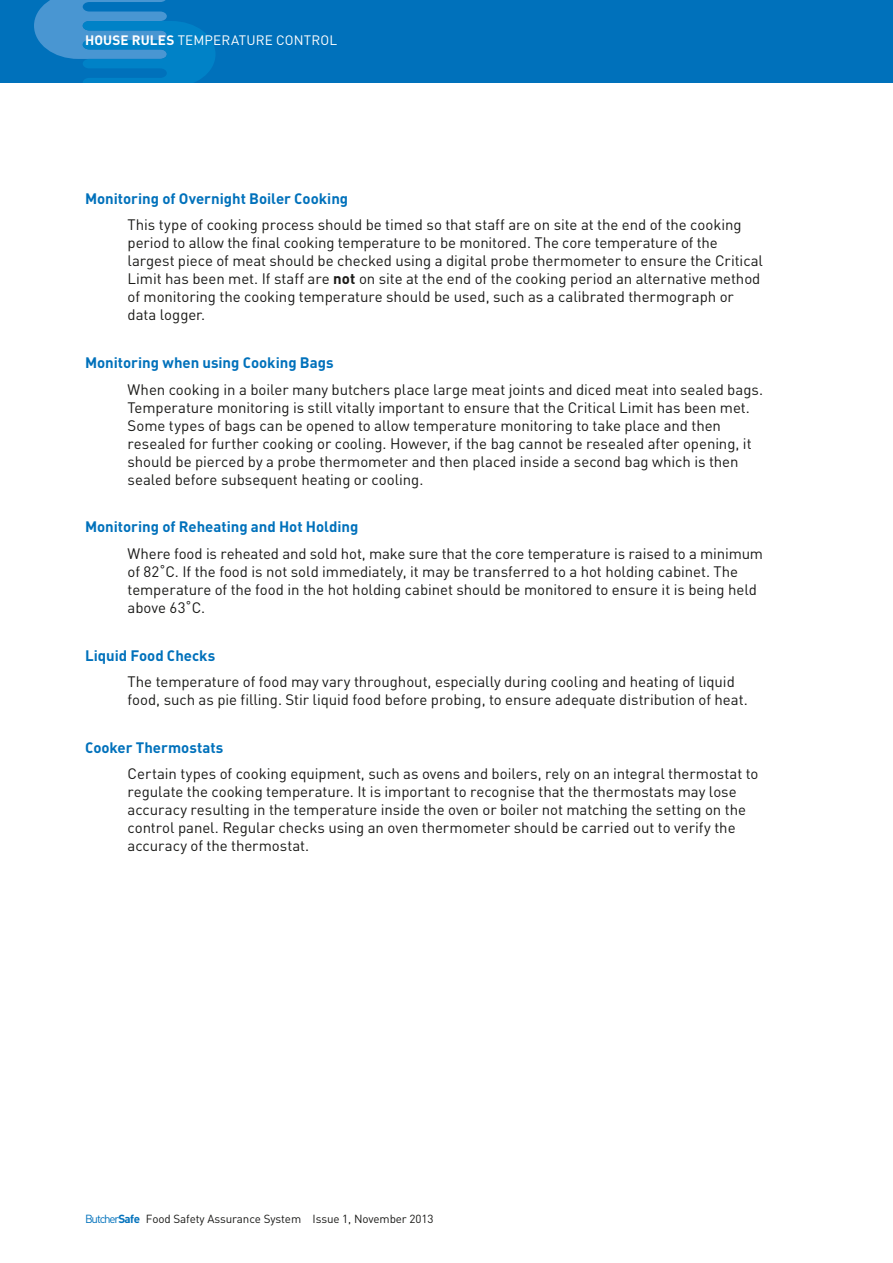
<style>
.page{position:relative;width:893px;height:1263px;background:#fff}
.page>*{position:absolute;margin:0;border:0;box-sizing:border-box;transform-origin:0 0}
.t1{font:15px/18px "DIN";letter-spacing:-.005em;color:#1a1a18}
.Heading_4_BLUE{font:700 15px "DIN";color:#0071bb}
.Running_Header{font:13.5px "DIN";letter-spacing:.01em;color:#fff}
.t2{font:11.7px "DIN";letter-spacing:-.01em;color:#1a1a18}
.s1{font-weight:700}
.s2{color:#0071bb}
.s3{font-weight:700;color:#0071bb}
</style>
<div class="page">
<div style="left:0;top:0;width:893px;height:83px;background:#0071bb"></div>
<svg style="left:34px;top:0;width:181px;height:83px"></svg>
<p class="Running_Header" style="left:85px;top:32px;width:254px"><span class="s1">HOUSE RULES</span> TEMPERATURE CONTROL</p>
<p class="Heading_4_BLUE" style="left:85px;top:189px;width:265px">Monitoring of Overnight Boiler Cooking</p>
<p class="t1" style="left:128px;top:215px;width:637px">This type of cooking process should be timed so that staff are on site at the end of the cooking period to allow the final cooking temperature to be monitored. The core temperature of the largest piece of meat should be checked using a digital probe thermometer to ensure the Critical Limit has been met. If staff are <span class="s1">not</span> on site at the end of the cooking period an alternative method of monitoring the cooking temperature should be used, such as a calibrated thermograph or data logger.</p>
<p class="Heading_4_BLUE" style="left:85px;top:353px;width:250px">Monitoring when using Cooking Bags</p>
<p class="t1" style="left:128px;top:380px;width:637px">When cooking in a boiler many butchers place large meat joints and diced meat into sealed bags.<br>Temperature monitoring is still vitally important to ensure that the Critical Limit has been met.<br>Some types of bags can be opened to allow temperature monitoring to take place and then resealed for further cooking or cooling. However, if the bag cannot be resealed after opening, it should be pierced by a probe thermometer and then placed inside a second bag which is then sealed before subsequent heating or cooling.</p>
<p class="Heading_4_BLUE" style="left:85px;top:517px;width:275px">Monitoring of Reheating and Hot Holding</p>
<p class="t1" style="left:128px;top:544px;width:637px">Where food is reheated and sold hot, make sure that the core temperature is raised to a minimum of 82˚C. If the food is not sold immediately, it may be transferred to a hot holding cabinet. The temperature of the food in the hot holding cabinet should be monitored to ensure it is being held above 63˚C.</p>
<p class="Heading_4_BLUE" style="left:85px;top:645px;width:132px">Liquid Food Checks</p>
<p class="t1" style="left:128px;top:672px;width:622px">The temperature of food may vary throughout, especially during cooling and heating of liquid food, such as pie filling. Stir liquid food before probing, to ensure adequate distribution of heat.</p>
<p class="Heading_4_BLUE" style="left:85px;top:738px;width:140px">Cooker Thermostats</p>
<p class="t1" style="left:128px;top:764px;width:632px">Certain types of cooking equipment, such as ovens and boilers, rely on an integral thermostat to regulate the cooking temperature. It is important to recognise that the thermostats may lose accuracy resulting in the temperature inside the oven or boiler not matching the setting on the control panel. Regular checks using an oven thermometer should be carried out to verify the accuracy of the thermostat.</p>
<p class="t2" style="left:85px;top:1211px;width:350px"><span class="s2">Butcher</span><span class="s3">Safe</span> Food Safety Assurance System Issue 1, November 2013</p>
</div>
